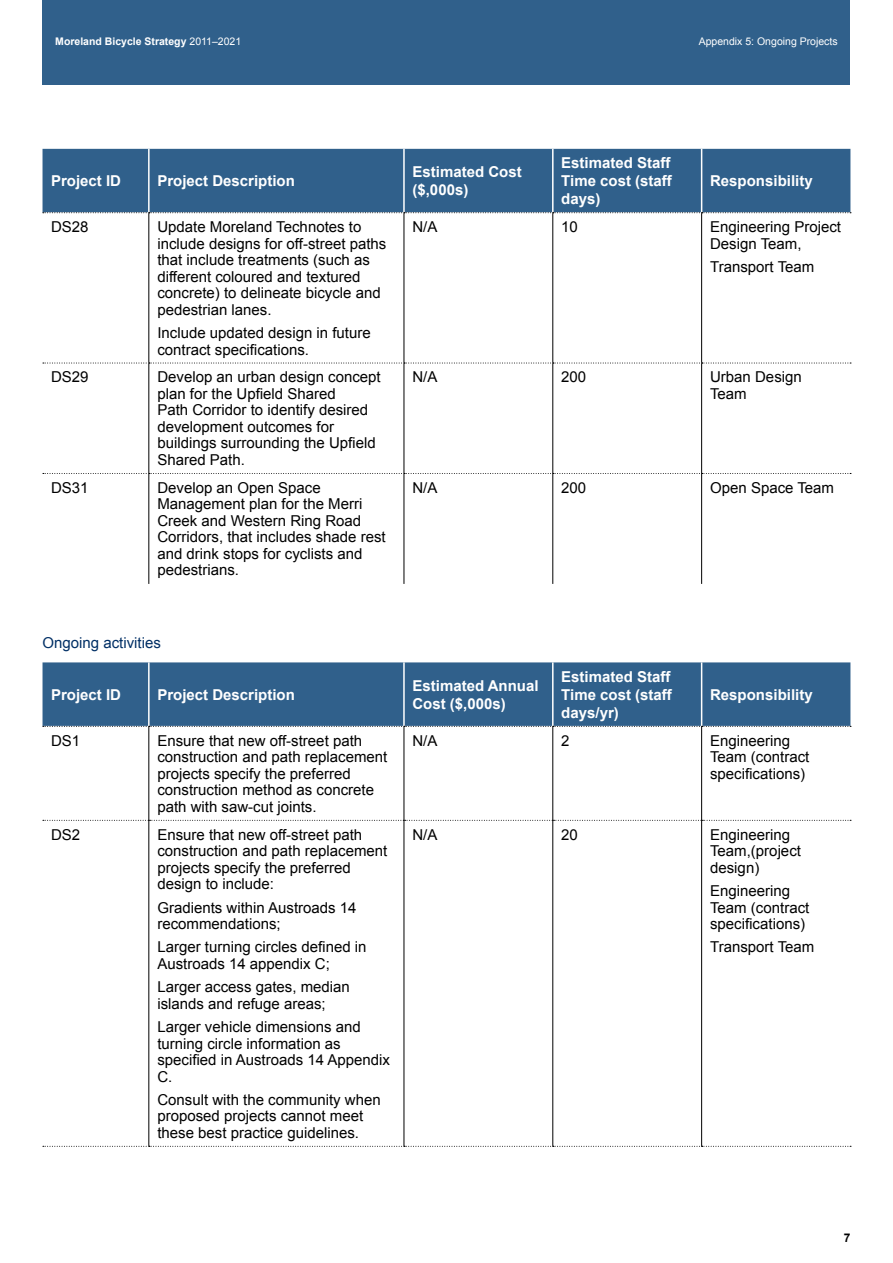
<style>
.page{position:relative;width:893px;height:1263px;background:#fff}
.page>*{position:absolute;margin:0;border:0;box-sizing:border-box;transform-origin:0 0}
.t1{font:15px/16.5px "Arial";color:#000}
.t2{font:700 15px/18px "Arial";color:#fff}
.t3{font:15px "Arial";color:#002f65}
.t4{font:700 12px "Arial";color:#000}
.t5{font:700 10.5px "Arial";color:#fff}
.t6{font:10.5px "Arial";color:#fff}
.s1{font-weight:400}
</style>
<div class="page">
<div style="left:43px;top:0;width:807px;height:85px;background:#30608b"></div>
<div style="left:43px;top:149px;width:807px;height:63px;background:#30608b"></div>
<hr style="left:148px;top:149px;width:2px;height:63px;background:#fff">
<hr style="left:403px;top:149px;width:2px;height:63px;background:#fff">
<hr style="left:552px;top:149px;width:2px;height:63px;background:#fff">
<hr style="left:701px;top:149px;width:1px;height:63px;background:#fff">
<hr style="left:148px;top:213px;width:1px;height:150px;background:#000">
<hr style="left:404px;top:213px;width:1px;height:150px;background:#000">
<hr style="left:552px;top:213px;width:1px;height:150px;background:#000">
<hr style="left:701px;top:213px;width:1px;height:150px;background:#000">
<hr style="left:148px;top:363px;width:1px;height:110px;background:#000">
<hr style="left:404px;top:363px;width:1px;height:110px;background:#000">
<hr style="left:552px;top:363px;width:1px;height:110px;background:#000">
<hr style="left:701px;top:363px;width:1px;height:110px;background:#000">
<hr style="left:148px;top:474px;width:1px;height:110px;background:#000">
<hr style="left:404px;top:474px;width:1px;height:110px;background:#000">
<hr style="left:552px;top:474px;width:1px;height:110px;background:#000">
<hr style="left:701px;top:474px;width:1px;height:110px;background:#000">
<svg style="left:43px;top:363px;width:808px;height:1px"></svg>
<svg style="left:43px;top:473px;width:808px;height:1px"></svg>
<svg style="left:43px;top:212px;width:808px;height:1px"></svg>
<div style="left:43px;top:662px;width:807px;height:64px;background:#30608b"></div>
<svg style="left:43px;top:820px;width:808px;height:1px"></svg>
<svg style="left:43px;top:1146px;width:808px;height:1px"></svg>
<hr style="left:148px;top:662px;width:2px;height:64px;background:#fff">
<hr style="left:403px;top:662px;width:2px;height:64px;background:#fff">
<hr style="left:552px;top:662px;width:2px;height:64px;background:#fff">
<hr style="left:701px;top:662px;width:1px;height:64px;background:#fff">
<hr style="left:148px;top:727px;width:1px;height:93px;background:#000">
<hr style="left:404px;top:727px;width:1px;height:93px;background:#000">
<hr style="left:552px;top:727px;width:1px;height:93px;background:#000">
<hr style="left:701px;top:727px;width:1px;height:93px;background:#000">
<hr style="left:148px;top:820px;width:1px;height:326px;background:#000">
<hr style="left:404px;top:820px;width:1px;height:326px;background:#000">
<hr style="left:552px;top:820px;width:1px;height:326px;background:#000">
<hr style="left:701px;top:820px;width:1px;height:326px;background:#000">
<svg style="left:43px;top:726px;width:808px;height:1px"></svg>
<p class="t5" style="left:55px;top:34px;width:187px">Moreland Bicycle Strategy <span class="s1">2011–2021</span></p>
<p class="t6" style="left:699px;top:35px;width:140px">Appendix 5: Ongoing Projects</p>
<p class="t2" style="left:51px;top:172px;width:72px">Project ID</p>
<p class="t2" style="left:157px;top:172px;width:139px">Project Description</p>
<p class="t2" style="left:412px;top:163px;width:111px">Estimated Cost ($,000s)</p>
<p class="t2" style="left:561px;top:154px;width:112px;text-align:justify">Estimated Staff Time cost (staff days)</p>
<p class="t2" style="left:710px;top:172px;width:104px">Responsibility</p>
<p class="t1" style="left:51px;top:219px;width:39px">DS28</p>
<p class="t1" style="left:157px;top:219px;width:231px">Update Moreland Technotes to include designs for off-street paths that include treatments (such as different coloured and textured concrete) to delineate bicycle and pedestrian lanes.</p>
<p class="t1" style="left:157px;top:325px;width:215px">Include updated design in future contract specifications.</p>
<p class="t1" style="left:412px;top:219px;width:27px">N/A</p>
<p class="t1" style="left:561px;top:219px;width:18px">10</p>
<p class="t1" style="left:710px;top:219px;width:132px">Engineering Project<br>Design Team,</p>
<p class="t1" style="left:710px;top:259px;width:106px">Transport Team</p>
<p class="t1" style="left:51px;top:369px;width:39px">DS29</p>
<p class="t1" style="left:157px;top:369px;width:225px">Develop an urban design concept plan for the Upfield Shared<br>Path Corridor to identify desired development outcomes for buildings surrounding the Upfield<br>Shared Path.</p>
<p class="t1" style="left:412px;top:369px;width:27px">N/A</p>
<p class="t1" style="left:561px;top:369px;width:27px">200</p>
<p class="t1" style="left:710px;top:369px;width:93px">Urban Design<br>Team</p>
<p class="t1" style="left:51px;top:479px;width:39px">DS31</p>
<p class="t1" style="left:157px;top:479px;width:230px">Develop an Open Space<br>Management plan for the Merri<br>Creek and Western Ring Road<br>Corridors, that includes shade rest and drink stops for cyclists and pedestrians.</p>
<p class="t1" style="left:412px;top:479px;width:27px">N/A</p>
<p class="t1" style="left:561px;top:479px;width:27px">200</p>
<p class="t1" style="left:710px;top:479px;width:125px">Open Space Team</p>
<p class="t3" style="left:43px;top:633px;width:120px">Ongoing activities</p>
<p class="t2" style="left:51px;top:686px;width:72px">Project ID</p>
<p class="t2" style="left:157px;top:686px;width:139px">Project Description</p>
<p class="t2" style="left:412px;top:677px;width:128px">Estimated Annual<br>Cost ($,000s)</p>
<p class="t2" style="left:561px;top:668px;width:112px;text-align:justify">Estimated Staff Time cost (staff days/yr)</p>
<p class="t2" style="left:710px;top:686px;width:104px">Responsibility</p>
<p class="t1" style="left:51px;top:732px;width:31px">DS1</p>
<p class="t1" style="left:157px;top:732px;width:232px">Ensure that new off-street path construction and path replacement projects specify the preferred construction method as concrete path with saw-cut joints.</p>
<p class="t1" style="left:412px;top:732px;width:27px">N/A</p>
<p class="t1" style="left:561px;top:732px;width:10px">2</p>
<p class="t1" style="left:710px;top:732px;width:101px">Engineering<br>Team (contract specifications)</p>
<p class="t1" style="left:51px;top:826px;width:31px">DS2</p>
<p class="t1" style="left:157px;top:826px;width:232px">Ensure that new off-street path construction and path replacement projects specify the preferred design to include:</p>
<p class="t1" style="left:157px;top:899px;width:201px">Gradients within Austroads 14 recommendations;</p>
<p class="t1" style="left:157px;top:939px;width:211px">Larger turning circles defined in<br>Austroads 14 appendix C;</p>
<p class="t1" style="left:157px;top:979px;width:194px">Larger access gates, median islands and refuge areas;</p>
<p class="t1" style="left:157px;top:1019px;width:234px">Larger vehicle dimensions and turning circle information as specified in Austroads 14 Appendix<br>C.</p>
<p class="t1" style="left:157px;top:1091px;width:225px">Consult with the community when proposed projects cannot meet these best practice guidelines.</p>
<p class="t1" style="left:412px;top:826px;width:27px">N/A</p>
<p class="t1" style="left:561px;top:826px;width:18px">20</p>
<p class="t1" style="left:710px;top:826px;width:92px">Engineering<br>Team,(project design)</p>
<p class="t1" style="left:710px;top:883px;width:101px">Engineering<br>Team (contract specifications)</p>
<p class="t1" style="left:710px;top:939px;width:106px">Transport Team</p>
<p class="t4" style="left:844px;top:1230px;width:8px">7</p>
</div>
